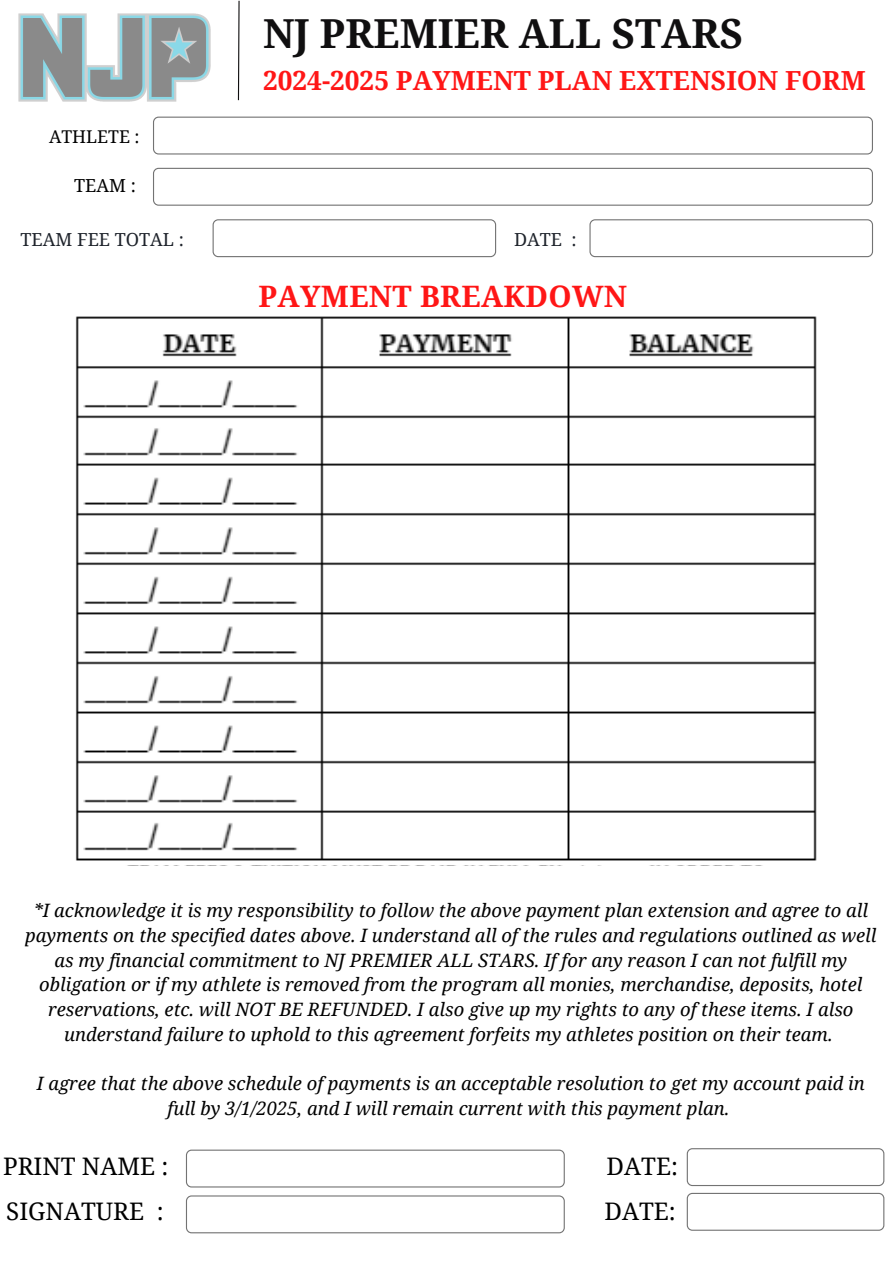
<style>
.page{position:relative;width:894px;height:1264px;background:#fff}
.page>*{position:absolute;margin:0;border:0;box-sizing:border-box;transform-origin:0 0}
.t1{font:700 40.05px "Noto Serif";color:#100f10}
.t2{font:700 29.55px "Noto Serif";letter-spacing:.01em;color:#ff1616}
.t3{font:700 26.25px "Noto Serif";color:#ff1616}
.t4{font:24.15px/44.7px "Noto Serif";color:#000}
.t5{font:italic 18.45px/24.8px "Noto Serif";color:#000;text-align:center}
.t6{font:18px "Noto Serif";color:#1e232b}
.t7{font:18px "Noto Serif";color:#000}
.t8{font:17.55px "Noto Serif";color:#000}
</style>
<div class="page">
<img style="left:75px;top:316px;width:742px;height:545px">
<svg style="left:237px;top:0;width:3px;height:101px"></svg>
<svg style="left:153px;top:168px;width:719px;height:38px"></svg>
<svg style="left:153px;top:117px;width:719px;height:37px"></svg>
<svg style="left:212px;top:219px;width:284px;height:38px"></svg>
<svg style="left:589px;top:219px;width:283px;height:38px"></svg>
<img style="left:18px;top:13px;width:193px;height:89px">
<svg style="left:686px;top:1148px;width:198px;height:38px"></svg>
<svg style="left:686px;top:1192px;width:198px;height:38px"></svg>
<svg style="left:186px;top:1149px;width:378px;height:38px"></svg>
<svg style="left:186px;top:1195px;width:378px;height:38px"></svg>
<p class="t8" style="left:49px;top:125px;width:92px">ATHLETE :</p>
<p class="t7" style="left:74px;top:173px;width:63px">TEAM :</p>
<h1 class="t1" style="left:263px;top:5px;width:481px">NJ PREMIER ALL STARS</h1>
<h3 class="t3" style="left:263px;top:62px;width:604px">2024-2025 PAYMENT PLAN EXTENSION FORM</h3>
<p class="t6" style="left:21px;top:227px;width:165px">TEAM FEE TOTAL :</p>
<p class="t6" style="left:514px;top:227px;width:64px">DATE :</p>
<h2 class="t2" style="left:258px;top:275px;width:370px">PAYMENT BREAKDOWN</h2>
<p class="t5" style="left:25px;top:897px;width:852px">*I acknowledge it is my responsibility to follow the above payment plan extension and agree to all payments on the specified dates above. I understand all of the rules and regulations outlined as well as my financial commitment to NJ PREMIER ALL STARS. If for any reason I can not fulfill my obligation or if my athlete is removed from the program all monies, merchandise, deposits, hotel reservations, etc. will NOT BE REFUNDED. I also give up my rights to any of these items. I also understand failure to uphold to this agreement forfeits my athletes position on their team.</p>
<p class="t5" style="left:37px;top:1070px;width:829px">I agree that the above schedule of payments is an acceptable resolution to get my account paid in full by 3/1/2025, and I will remain current with this payment plan.</p>
<h3 class="t4" style="left:3px;top:1143px;width:167px">PRINT NAME :<br>SIGNATURE :</h3>
<h3 class="t4" style="left:604px;top:1143px;width:75px">DATE:<br>DATE:</h3>
</div>
